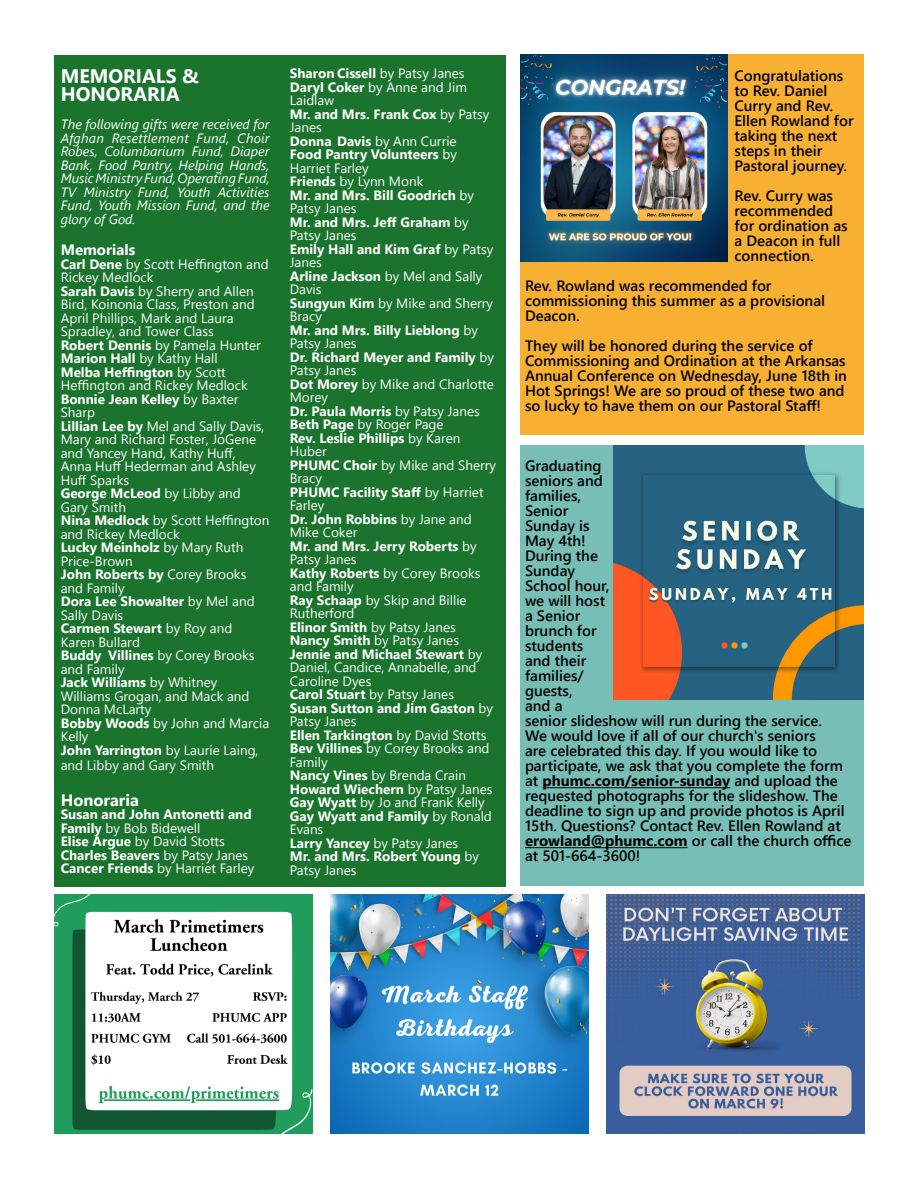
<style>
.page{position:relative;width:918px;height:1188px;background:#fff}
.page>*{position:absolute;margin:0;border:0;box-sizing:border-box;transform-origin:0 0}
.t1{font:700 19.5px/18px "Segoe UI";color:#fff}
.t2{font:700 16.5px "Segoe UI";color:#fff}
.t3{font:600 15px/15px "Segoe UI";color:#000}
.t4{font:700 15px "Segoe UI";color:#fff}
.t5{font:13.5px/13.5px "Segoe UI";color:#fff}
.t6{font:700 13.5px/13.5px "Segoe UI";color:#fff}
.t7{font:italic 13.5px/13.5px "Segoe UI";color:#fff;text-align:justify}
.s1{font-weight:700}
.s2{font-weight:400}
</style>
<div class="page">
<div style="left:54px;top:55px;width:451px;height:831px;background:#1a742d"></div>
<div style="left:520px;top:55px;width:344px;height:380px;background:#f8b032"></div>
<div style="left:520px;top:446px;width:344px;height:440px;background:#76beb6"></div>
<hr style="left:542px;top:787px;width:188px;height:1px;background:#000">
<hr style="left:525px;top:847px;width:163px;height:1px;background:#000">
<img style="left:520px;top:55px;width:207px;height:206px">
<img style="left:606px;top:894px;width:258px;height:240px">
<img style="left:330px;top:894px;width:258px;height:240px">
<img style="left:54px;top:894px;width:258px;height:240px">
<img style="left:614px;top:446px;width:250px;height:254px">
<p class="t1" style="left:61px;top:65px;width:139px">MEMORIALS &amp;<br>HONORARIA</p>
<p class="t7" style="left:61px;top:115px;width:210px">The following gifts were received for Afghan Resettlement Fund, Choir Robes, Columbarium Fund, Diaper Bank, Food Pantry, Helping Hands, Music Ministry Fund, Operating Fund, TV Ministry Fund, Youth Activities Fund, Youth Mission Fund, and the glory of God.</p>
<p class="t4" style="left:61px;top:236px;width:76px">Memorials</p>
<p class="t5" style="left:61px;top:256px;width:209px"><span class="s1">Carl Dene</span> by Scott Heffington and<br>Rickey Medlock</p>
<p class="t5" style="left:61px;top:283px;width:195px"><span class="s1">Sarah Davis</span> by Sherry and Allen<br>Bird, Koinonia Class, Preston and<br>April Phillips, Mark and Laura<br>Spradley, and Tower Class</p>
<p class="t5" style="left:61px;top:337px;width:202px"><span class="s1">Robert Dennis</span> by Pamela Hunter</p>
<p class="t5" style="left:61px;top:350px;width:158px"><span class="s1">Marion Hall</span> by Kathy Hall</p>
<p class="t6" style="left:61px;top:364px;width:167px">Melba Heffington <span class="s2">by Scott</span></p>
<p class="t5" style="left:61px;top:377px;width:189px">Heffington and Rickey Medlock</p>
<p class="t6" style="left:61px;top:391px;width:179px">Bonnie Jean Kelley <span class="s2">by Baxter<br>Sharp</span></p>
<p class="t5" style="left:61px;top:418px;width:205px"><span class="s1">Lillian Lee by</span> Mel and Sally Davis,<br>Mary and Richard Foster, JoGene and Yancey Hand, Kathy Huff,<br>Anna Huff Hederman and Ashley<br>Huff Sparks</p>
<p class="t5" style="left:61px;top:485px;width:182px"><span class="s1">George McLeod</span> by Libby and<br>Gary Smith</p>
<p class="t5" style="left:61px;top:512px;width:210px"><span class="s1">Nina Medlock</span> by Scott Heffington and Rickey Medlock</p>
<p class="t5" style="left:61px;top:539px;width:184px"><span class="s1">Lucky Meinholz</span> by Mary Ruth<br>Price-Brown</p>
<p class="t5" style="left:61px;top:566px;width:187px"><span class="s1">John Roberts by</span> Corey Brooks and Family</p>
<p class="t5" style="left:61px;top:593px;width:195px"><span class="s1">Dora Lee Showalter</span> by Mel and<br>Sally Davis</p>
<p class="t5" style="left:61px;top:620px;width:173px"><span class="s1">Carmen Stewart</span> by Roy and<br>Karen Bullard</p>
<p class="t5" style="left:61px;top:647px;width:195px"><span class="s1">Buddy Villines</span> by Corey Brooks and Family</p>
<p class="t5" style="left:61px;top:674px;width:190px"><span class="s1">Jack Williams</span> by Whitney<br>Williams Grogan, and Mack and<br>Donna McLarty</p>
<p class="t5" style="left:61px;top:715px;width:210px"><span class="s1">Bobby Woods</span> by John and Marcia<br>Kelly<br><span class="s1">John Yarrington</span> by Laurie Laing,</p>
<p class="t5" style="left:61px;top:757px;width:155px">and Libby and Gary Smith</p>
<p class="t2" style="left:61px;top:784px;width:80px">Honoraria</p>
<p class="t6" style="left:61px;top:806px;width:193px">Susan and John Antonetti and<br>Family <span class="s2">by Bob Bidewell</span></p>
<p class="t5" style="left:61px;top:833px;width:166px"><span class="s1">Elise Argue</span> by David Stotts</p>
<p class="t6" style="left:61px;top:847px;width:189px">Charles Beavers <span class="s2">by Patsy Janes</span></p>
<p class="t5" style="left:61px;top:860px;width:195px"><span class="s1">Cancer Friends</span> by Harriet Farley</p>
<p class="t6" style="left:290px;top:65px;width:176px">Sharon Cissell <span class="s2">by Patsy Janes</span></p>
<p class="t5" style="left:290px;top:79px;width:179px"><span class="s1">Daryl Coker</span> by Anne and Jim<br>Laidlaw</p>
<p class="t6" style="left:290px;top:106px;width:201px">Mr. and Mrs. Frank Cox <span class="s2">by Patsy<br>Janes</span></p>
<p class="t5" style="left:290px;top:133px;width:168px"><span class="s1">Donna Davis</span> by Ann Currie</p>
<p class="t6" style="left:290px;top:146px;width:169px">Food Pantry Volunteers <span class="s2">by<br>Harriet Farley</span></p>
<p class="t5" style="left:290px;top:173px;width:135px"><span class="s1">Friends</span> by Lynn Monk</p>
<p class="t6" style="left:290px;top:187px;width:186px">Mr. and Mrs. Bill Goodrich <span class="s2">by<br>Patsy Janes</span></p>
<p class="t6" style="left:290px;top:214px;width:180px">Mr. and Mrs. Jeff Graham <span class="s2">by<br>Patsy Janes</span></p>
<p class="t6" style="left:290px;top:241px;width:205px">Emily Hall and Kim Graf <span class="s2">by Patsy<br>Janes</span></p>
<p class="t5" style="left:290px;top:268px;width:194px"><span class="s1">Arline Jackson</span> by Mel and Sally<br>Davis</p>
<p class="t5" style="left:290px;top:295px;width:205px"><span class="s1">Sungyun Kim</span> by Mike and Sherry<br>Bracy</p>
<p class="t6" style="left:290px;top:322px;width:190px">Mr. and Mrs. Billy Lieblong <span class="s2">by<br>Patsy Janes</span></p>
<p class="t6" style="left:290px;top:349px;width:206px">Dr. Richard Meyer and Family <span class="s2">by<br>Patsy Janes</span></p>
<p class="t5" style="left:290px;top:376px;width:206px"><span class="s1">Dot Morey</span> by Mike and Charlotte<br>Morey</p>
<p class="t6" style="left:290px;top:403px;width:192px">Dr. Paula Morris <span class="s2">by Patsy Janes</span></p>
<p class="t5" style="left:290px;top:416px;width:155px"><span class="s1">Beth Page</span> by Roger Page</p>
<p class="t6" style="left:290px;top:430px;width:172px">Rev. Leslie Phillips <span class="s2">by Karen<br>Huber</span></p>
<p class="t5" style="left:290px;top:457px;width:208px"><span class="s1">PHUMC Choir</span> by Mike and Sherry<br>Bracy</p>
<p class="t6" style="left:290px;top:484px;width:195px">PHUMC Facility Staff <span class="s2">by Harriet<br>Farley</span></p>
<p class="t5" style="left:290px;top:511px;width:183px"><span class="s1">Dr. John Robbins</span> by Jane and<br>Mike Coker</p>
<p class="t6" style="left:290px;top:538px;width:188px">Mr. and Mrs. Jerry Roberts <span class="s2">by<br>Patsy Janes</span></p>
<p class="t5" style="left:290px;top:565px;width:192px"><span class="s1">Kathy Roberts</span> by Corey Brooks and Family</p>
<p class="t5" style="left:290px;top:592px;width:178px"><span class="s1">Ray Schaap</span> by Skip and Billie<br>Rutherford</p>
<p class="t5" style="left:290px;top:619px;width:168px"><span class="s1">Elinor Smith</span> by Patsy Janes</p>
<p class="t5" style="left:290px;top:632px;width:171px"><span class="s1">Nancy Smith</span> by Patsy Janes</p>
<p class="t5" style="left:290px;top:646px;width:194px"><span class="s1">Jennie and Michael Stewart</span> by<br>Daniel, Candice, Annabelle, and<br>Caroline Dyes</p>
<p class="t5" style="left:290px;top:686px;width:166px"><span class="s1">Carol Stuart</span> by Patsy Janes</p>
<p class="t6" style="left:290px;top:700px;width:205px">Susan Sutton and Jim Gaston <span class="s2">by<br>Patsy Janes</span></p>
<p class="t6" style="left:290px;top:727px;width:198px">Ellen Tarkington <span class="s2">by David Stotts</span></p>
<p class="t5" style="left:290px;top:740px;width:201px"><span class="s1">Bev Villines</span> by Corey Brooks and<br>Family</p>
<p class="t5" style="left:290px;top:767px;width:178px"><span class="s1">Nancy Vines</span> by Brenda Crain</p>
<p class="t6" style="left:290px;top:781px;width:204px">Howard Wiechern <span class="s2">by Patsy Janes</span></p>
<p class="t5" style="left:290px;top:794px;width:196px"><span class="s1">Gay Wyatt</span> by Jo and Frank Kelly</p>
<p class="t6" style="left:290px;top:808px;width:204px">Gay Wyatt and Family <span class="s2">by Ronald<br>Evans</span></p>
<p class="t5" style="left:290px;top:835px;width:170px"><span class="s1">Larry Yancey</span> by Patsy Janes</p>
<p class="t6" style="left:290px;top:848px;width:191px">Mr. and Mrs. Robert Young <span class="s2">by<br>Patsy Janes</span></p>
<p class="t3" style="left:735px;top:67px;width:121px">Congratulations to Rev. Daniel<br>Curry and Rev.<br>Ellen Rowland for taking the next steps in their<br>Pastoral journey.</p>
<p class="t3" style="left:735px;top:187px;width:115px">Rev. Curry was recommended for ordination as a Deacon in full connection.</p>
<p class="t3" style="left:525px;top:277px;width:302px">Rev. Rowland was recommended for commissioning this summer as a provisional<br>Deacon.</p>
<p class="t3" style="left:525px;top:337px;width:324px">They will be honored during the service of Commissioning and Ordination at the Arkansas Annual Conference on Wednesday, June 18th in Hot Springs! We are so proud of these two and so lucky to have them on our Pastoral Staff!</p>
<p class="t3" style="left:525px;top:457px;width:328px">Graduating<br>seniors and<br>families,<br>Senior<br>Sunday is<br>May 4th!<br>During the<br>Sunday<br>School hour,<br>we will host<br>a Senior<br>brunch for<br>students<br>and their<br>families/<br>guests,<br>and a<br>senior slideshow will run during the service.<br>We would love if all of our church's seniors<br>are celebrated this day. If you would like to participate, we ask that you complete the form at <span class="s1">phumc.com/senior-sunday</span> and upload the requested photographs for the slideshow. The deadline to sign up and provide photos is April<br>15th. Questions? Contact Rev. Ellen Rowland at <span class="s1">erowland@phumc.com</span> or call the church office at 501-664-3600!</p>
</div>
